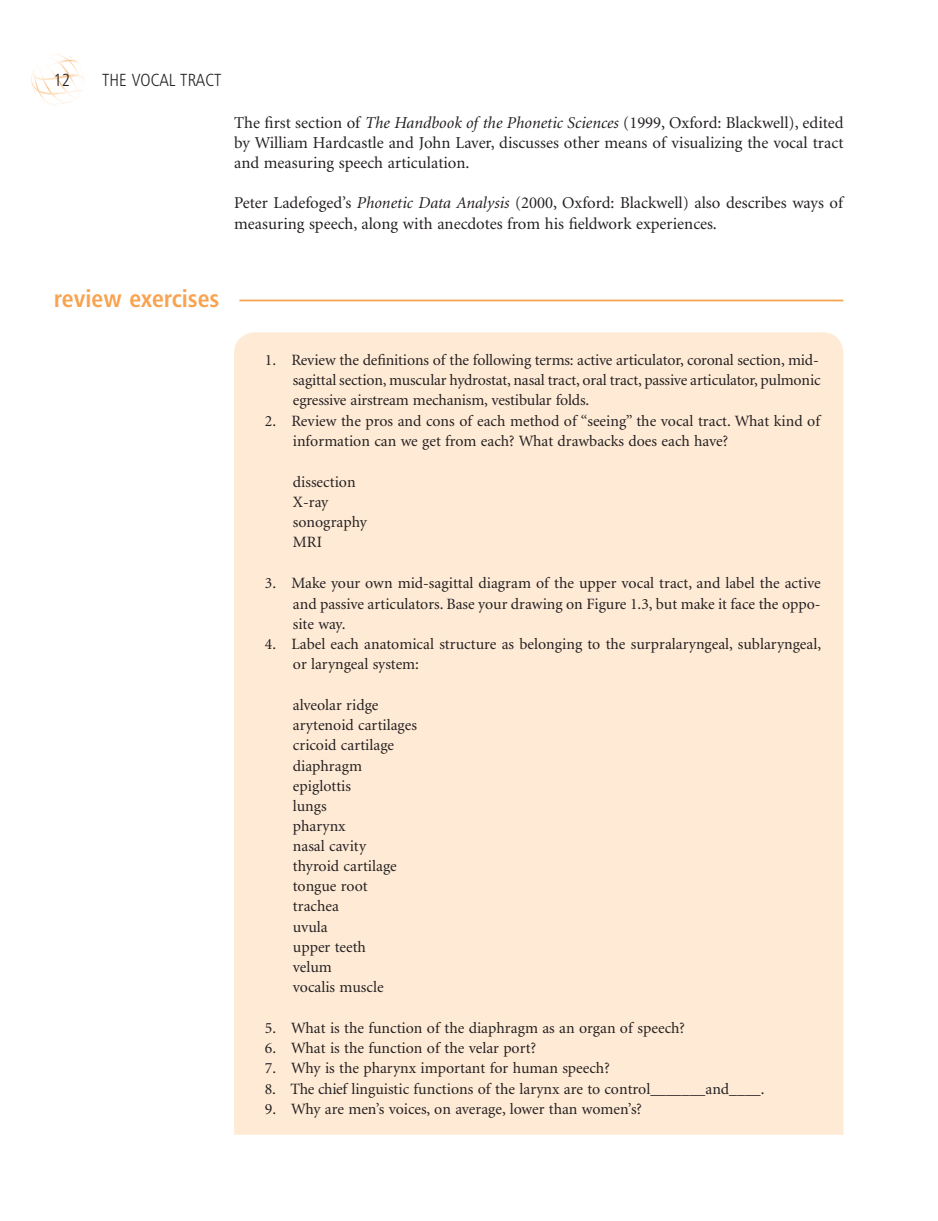
<style>
.page{position:relative;width:938px;height:1221px;background:#fff}
.page>*{position:absolute;margin:0;border:0;box-sizing:border-box;transform-origin:0 0}
.t1{font:24.5px "Humanist 777 BT Bold Condensed B";color:#f9a350}
.t2{font:17.5px "Humanist 777 BT Light Condensed B";color:#231f20}
.t3{font:16.62px/20.1px "Minion";color:#231f20;text-align:justify}
.t4{font:15.75px/20.1px "Minion";color:#231f20}
.s1{font-style:italic}
</style>
<div class="page">
<svg style="left:32px;top:54px;width:47px;height:51px"></svg>
<hr style="left:54px;top:299px;width:789px;height:2px;background:#f9a350">
<hr style="left:29px;top:299px;width:210px;height:3px;background:#fff">
<div style="left:234px;top:332px;width:609px;height:802px;background:#feead5"></div>
<p class="t2" style="left:54px;top:73px;width:18px">12</p>
<p class="t2" style="left:102px;top:73px;width:121px">THE VOCAL TRACT</p>
<p class="t3" style="left:234px;top:114px;width:611px">The first section of <span class="s1">The Handbook of the Phonetic Sciences</span> (1999, Oxford: Blackwell), edited by William Hardcastle and John Laver, discusses other means of visualizing the vocal tract and measuring speech articulation.</p>
<p class="t3" style="left:234px;top:194px;width:610px">Peter Ladefoged ’ s <span class="s1">Phonetic Data Analysis</span> (2000, Oxford: Blackwell) also describes ways of measuring speech, along with anecdotes from his fieldwork experiences.</p>
<h1 class="t1" style="left:54px;top:289px;width:167px">r eview e xercises</h1>
<p class="t4" style="left:293px;top:351px;width:529px;text-align:justify;text-indent:-28px">1. Review the definitions of the following terms: active articulator, coronal section, mid - sagittal section, muscular hydrostat, nasal tract, oral tract, passive articulator, pulmonic egressive airstream mechanism, vestibular folds.</p>
<p class="t4" style="left:293px;top:412px;width:528px;text-indent:-28px">2. Review the pros and cons of each method of “ seeing ” the vocal tract. What kind of information can we get from each? What drawbacks does each have?</p>
<p class="t4" style="left:293px;top:473px;width:75px">dissection<br>X - ray sonography<br>MRI</p>
<p class="t4" style="left:293px;top:574px;width:529px;text-align:justify;text-indent:-28px">3. Make your own mid - sagittal diagram of the upper vocal tract, and label the active and passive articulators. Base your drawing on Figure 1.3 , but make it face the oppo&shy;site way.</p>
<p class="t4" style="left:293px;top:635px;width:530px;text-indent:-28px">4. Label each anatomical structure as belonging to the surpralaryngeal, sublaryngeal, or laryngeal system:</p>
<p class="t4" style="left:293px;top:696px;width:126px">alveolar ridge arytenoid cartilages cricoid cartilage diaphragm epiglottis<br>lungs<br>pharynx<br>nasal cavity<br>thyroid cartilage tongue root trachea<br>uvula<br>upper teeth<br>velum<br>vocalis muscle</p>
<p class="t4" style="left:265px;top:1019px;width:421px">5. What is the function of the diaphragm as an organ of speech?</p>
<p class="t4" style="left:265px;top:1039px;width:273px">6. What is the function of the velar port?</p>
<p class="t4" style="left:265px;top:1059px;width:346px">7. Why is the pharynx important for human speech?</p>
<p class="t4" style="left:265px;top:1079px;width:501px">8. The chief linguistic functions of the larynx are to control_______and____.</p>
<p class="t4" style="left:265px;top:1099px;width:378px">9. Why are men ’ s voices, on average, lower than women ’ s?</p>
</div>
